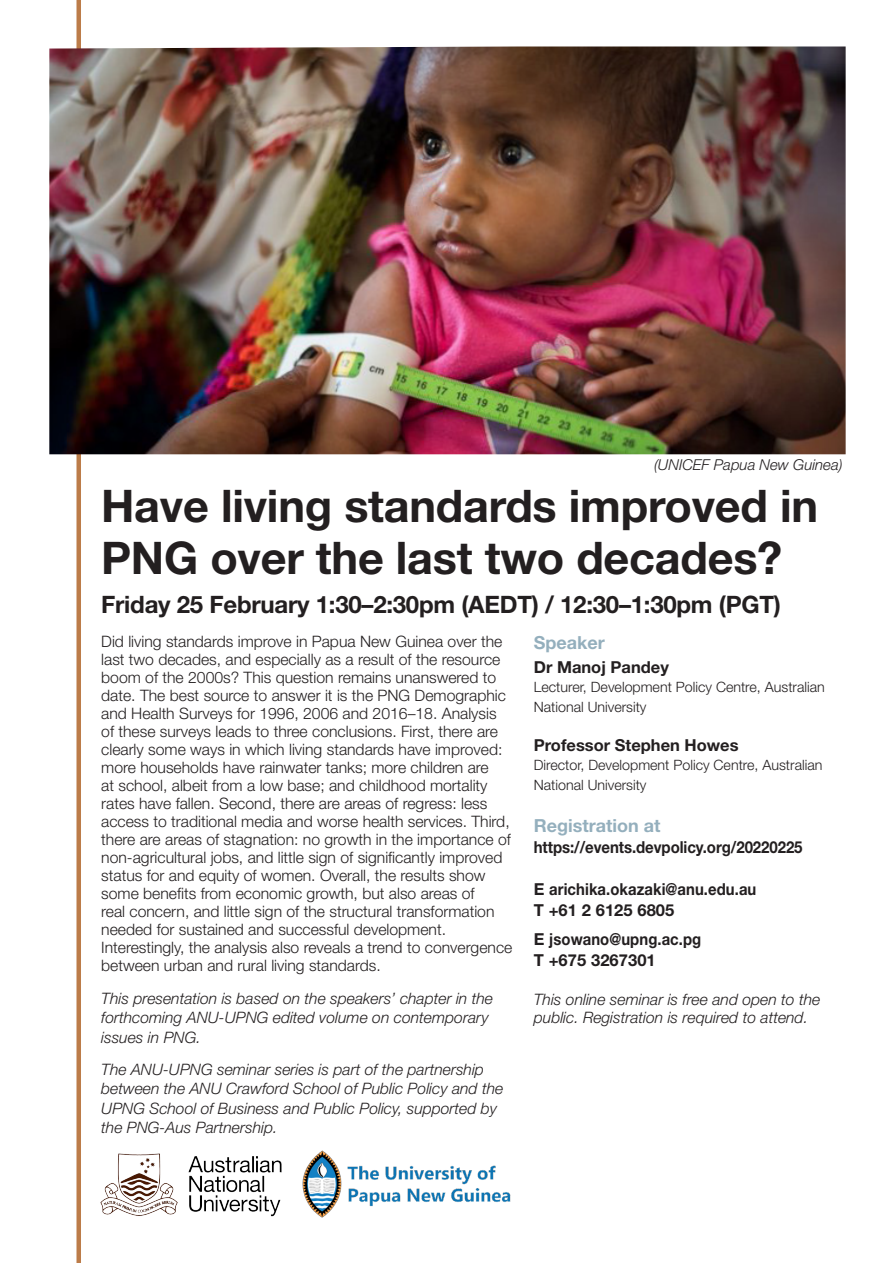
<style>
.page{position:relative;width:893px;height:1263px;background:#fff}
.page>*{position:absolute;margin:0;border:0;box-sizing:border-box;transform-origin:0 0}
.heading_top{font:700 45px/52.5px "Helvetica Neue LT Std";letter-spacing:-.005em;color:#231f20}
.heading_top-2{font:700 24px "Helvetica Neue LT Std";letter-spacing:-.01em;color:#231f20}
.left_column_bold_b{font:700 18px "Helvetica Neue LT Std";color:#94afbd}
.left_column_headin{font:700 18px "Helvetica Neue LT Std";color:#94afbd}
.left_column_bold_b-2{font:700 16.5px "Helvetica Neue LT Std";color:#231f20}
.left_column_bold_b-3{font:700 16.5px "Helvetica Neue LT Std";color:#231f20;scale:.91 1}
.body_10_5_13{font:300 15.75px/18px "Helvetica Neue LT Std";color:#231f20}
.body_10_5_13-2{font:italic 300 15.75px/19.5px "Helvetica Neue LT Std";color:#231f20}
.t1{font:italic 300 15px "Helvetica Neue LT Std";color:#231f20}
.left_column_bold_b-4{font:300 14.25px/19.5px "Helvetica Neue LT Std";color:#231f20}
</style>
<div class="page">
<img style="left:100px;top:1153px;width:182px;height:64px">
<img style="left:303px;top:1151px;width:207px;height:67px">
<div style="left:76px;top:0;width:5px;height:1263px;background:#bc7c49"></div>
<img style="left:49px;top:46px;width:797px;height:408px">
<p class="t1" style="left:654px;top:456px;width:190px">(UNICEF Papua New Guinea)</p>
<p class="heading_top" style="left:101px;top:479px;width:718px">Have living standards improved in<br>PNG over the last two decades?</p>
<p class="heading_top-2" style="left:101px;top:589px;width:681px">Friday 25 February 1:30–2:30pm (AEDT) / 12:30–1:30pm (PGT)</p>
<p class="body_10_5_13" style="left:101px;top:632px;width:413px">Did living standards improve in Papua New Guinea over the last two decades, and especially as a result of the resource boom of the 2000s? This question remains unanswered to date. The best source to answer it is the PNG Demographic and Health Surveys for 1996, 2006 and 2016–18. Analysis of these surveys leads to three conclusions. First, there are clearly some ways in which living standards have improved: more households have rainwater tanks; more children are<br>at school, albeit from a low base; and childhood mortality rates have fallen. Second, there are areas of regress: less access to traditional media and worse health services. Third, there are areas of stagnation: no growth in the importance of non-agricultural jobs, and little sign of significantly improved status for and equity of women. Overall, the results show some benefits from economic growth, but also areas of<br>real concern, and little sign of the structural transformation needed for sustained and successful development.<br>Interestingly, the analysis also reveals a trend to convergence between urban and rural living standards.</p>
<p class="body_10_5_13-2" style="left:101px;top:988px;width:393px">This presentation is based on the speakers’ chapter in the forthcoming ANU-UPNG edited volume on contemporary issues in PNG.</p>
<p class="body_10_5_13-2" style="left:101px;top:1059px;width:404px">The ANU-UPNG seminar series is part of the partnership between the ANU Crawford School of Public Policy and the UPNG School of Business and Public Policy, supported by the PNG-Aus Partnership.</p>
<p class="left_column_headin" style="left:534px;top:631px;width:73px">Speaker</p>
<p class="left_column_bold_b-2" style="left:534px;top:656px;width:137px">Dr Manoj Pandey</p>
<p class="left_column_bold_b-4" style="left:534px;top:677px;width:292px">Lecturer, Development Policy Centre, Australian<br>National University</p>
<p class="left_column_bold_b-2" style="left:534px;top:734px;width:206px">Professor Stephen Howes</p>
<p class="left_column_bold_b-4" style="left:534px;top:755px;width:290px">Director, Development Policy Centre, Australian<br>National University</p>
<p class="left_column_bold_b" style="left:534px;top:814px;width:128px">Registration at</p>
<p class="left_column_bold_b-3" style="left:534px;top:836px;width:297px">https://events.devpolicy.org/20220225</p>
<p class="left_column_bold_b-2" style="left:534px;top:878px;width:224px">E arichika.okazaki@anu.edu.au</p>
<p class="left_column_bold_b-2" style="left:534px;top:899px;width:142px">T +61 2 6125 6805</p>
<p class="left_column_bold_b-2" style="left:534px;top:929px;width:169px">E jsowano@upng.ac.pg</p>
<p class="left_column_bold_b-2" style="left:534px;top:950px;width:123px">T +675 3267301</p>
<p class="body_10_5_13-2" style="left:534px;top:991px;width:288px;line-height:18px">This online seminar is free and open to the public. Registration is required to attend.</p>
</div>
